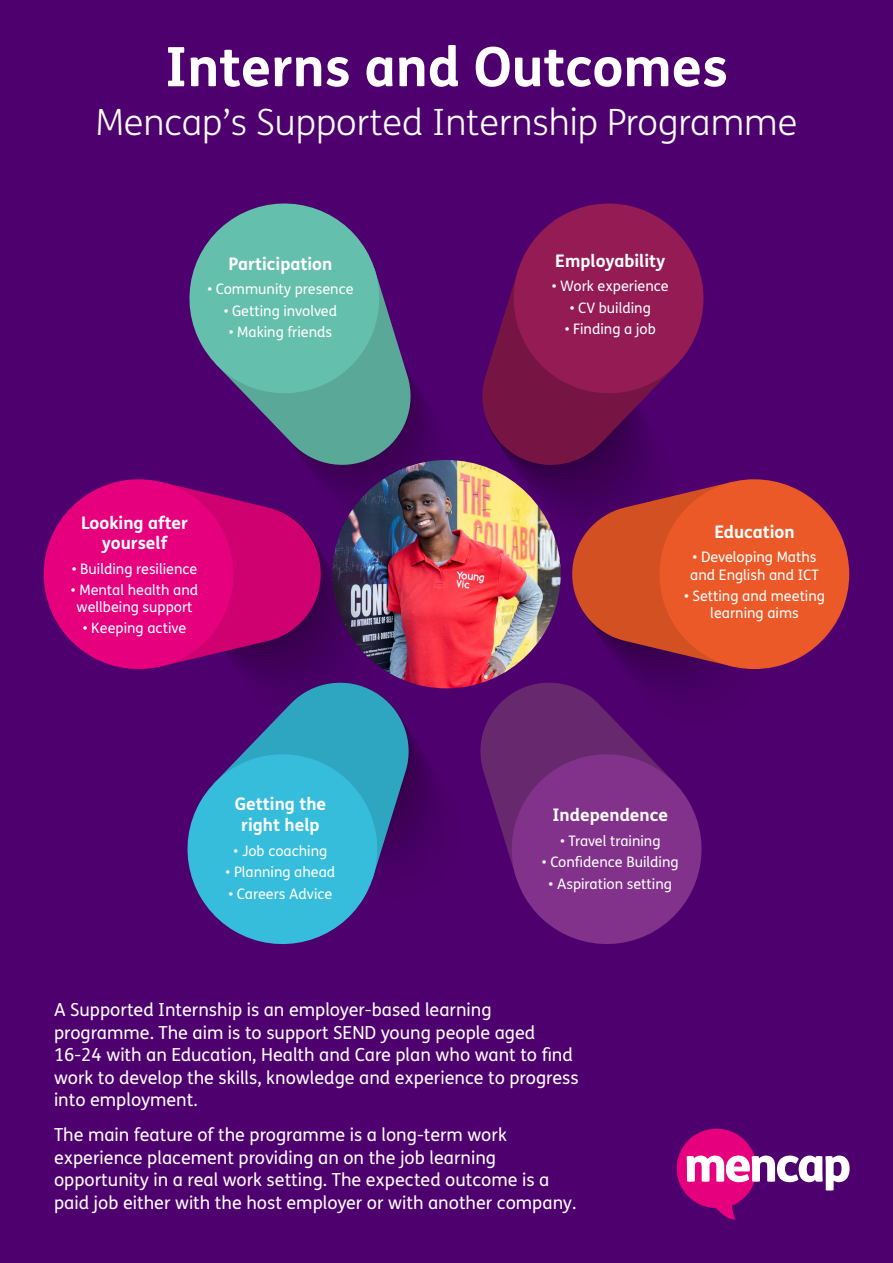
<style>
.page{position:relative;width:893px;height:1263px;background:#4f006f}
.page>*{position:absolute;margin:0;border:0;box-sizing:border-box;transform-origin:0 0}
.t1{font:700 54.3px "FS Mencap";color:#fff}
.t2{font:300 36.15px "FS Mencap";color:#fff}
.t3{font:18px/22.5px "FS Mencap";color:#fff}
.t4{font:700 17.4px/20.9px "FS Mencap";color:#fff;text-align:center}
.t5{font:14.4px/17.4px "FS Mencap";color:#fff;text-align:center}
</style>
<div class="page">
<div style="left:44px;top:479px;width:189px;height:190px;background:#e6007d;border-radius:50%"></div>
<div style="left:659px;top:479px;width:190px;height:190px;background:#ea5927;border-radius:50%"></div>
<svg style="left:539px;top:916px;width:135px;height:28px;fill:#82328a"></svg>
<svg style="left:519px;top:203px;width:180px;height:65px;fill:#941b54"></svg>
<svg style="left:215px;top:916px;width:135px;height:29px;fill:#35bddb"></svg>
<svg style="left:158px;top:268px;width:626px;height:648px"></svg>
<svg style="left:176px;top:203px;width:217px;height:204px;fill:#65bfad"></svg>
<svg style="left:677px;top:1129px;width:173px;height:91px"></svg>
<h1 class="t1" style="left:165px;top:33px;width:564px">Interns and Outcomes</h1>
<h2 class="t2" style="left:96px;top:102px;width:703px">Mencap’s Supported Internship Programme</h2>
<p class="t4" style="left:229px;top:253px;width:105px">Participation</p>
<p class="t5" style="left:207px;top:281px;width:148px">• Community presence</p>
<p class="t5" style="left:224px;top:302px;width:115px">• Getting involved</p>
<p class="t5" style="left:229px;top:324px;width:105px">• Making friends</p>
<p class="t4" style="left:81px;top:512px;width:108px">Looking after yourself</p>
<p class="t5" style="left:72px;top:560px;width:127px">• Building resilience</p>
<p class="t5" style="left:71px;top:581px;width:129px">• Mental health and wellbeing support</p>
<p class="t5" style="left:83px;top:619px;width:105px">• Keeping active</p>
<p class="t4" style="left:235px;top:794px;width:93px">Getting the right help</p>
<p class="t5" style="left:234px;top:842px;width:95px">• Job coaching</p>
<p class="t5" style="left:226px;top:864px;width:111px">• Planning ahead</p>
<p class="t5" style="left:229px;top:885px;width:105px">• Careers Advice</p>
<p class="t4" style="left:555px;top:250px;width:112px">Employability</p>
<p class="t5" style="left:552px;top:278px;width:118px">• Work experience</p>
<p class="t5" style="left:570px;top:299px;width:83px">• CV building</p>
<p class="t5" style="left:565px;top:321px;width:93px">• Finding a job</p>
<p class="t4" style="left:714px;top:521px;width:82px">Education</p>
<p class="t5" style="left:690px;top:549px;width:130px;text-align:left">• Developing Maths and English and ICT</p>
<p class="t5" style="left:684px;top:588px;width:142px">• Setting and meeting learning aims</p>
<p class="t4" style="left:552px;top:805px;width:117px">Independence</p>
<p class="t5" style="left:560px;top:832px;width:102px">• Travel training</p>
<p class="t5" style="left:542px;top:854px;width:138px">• Confidence Building</p>
<p class="t5" style="left:549px;top:876px;width:125px">• Aspiration setting</p>
<p class="t3" style="left:54px;top:999px;width:526px">A Supported Internship is an employer-based learning programme. The aim is to support SEND young people aged 16-24 with an Education, Health and Care plan who want to find work to develop the skills, knowledge and experience to progress into employment.</p>
<p class="t3" style="left:54px;top:1124px;width:524px">The main feature of the programme is a long-term work experience placement providing an on the job learning opportunity in a real work setting. The expected outcome is a paid job either with the host employer or with another company.</p>
</div>
